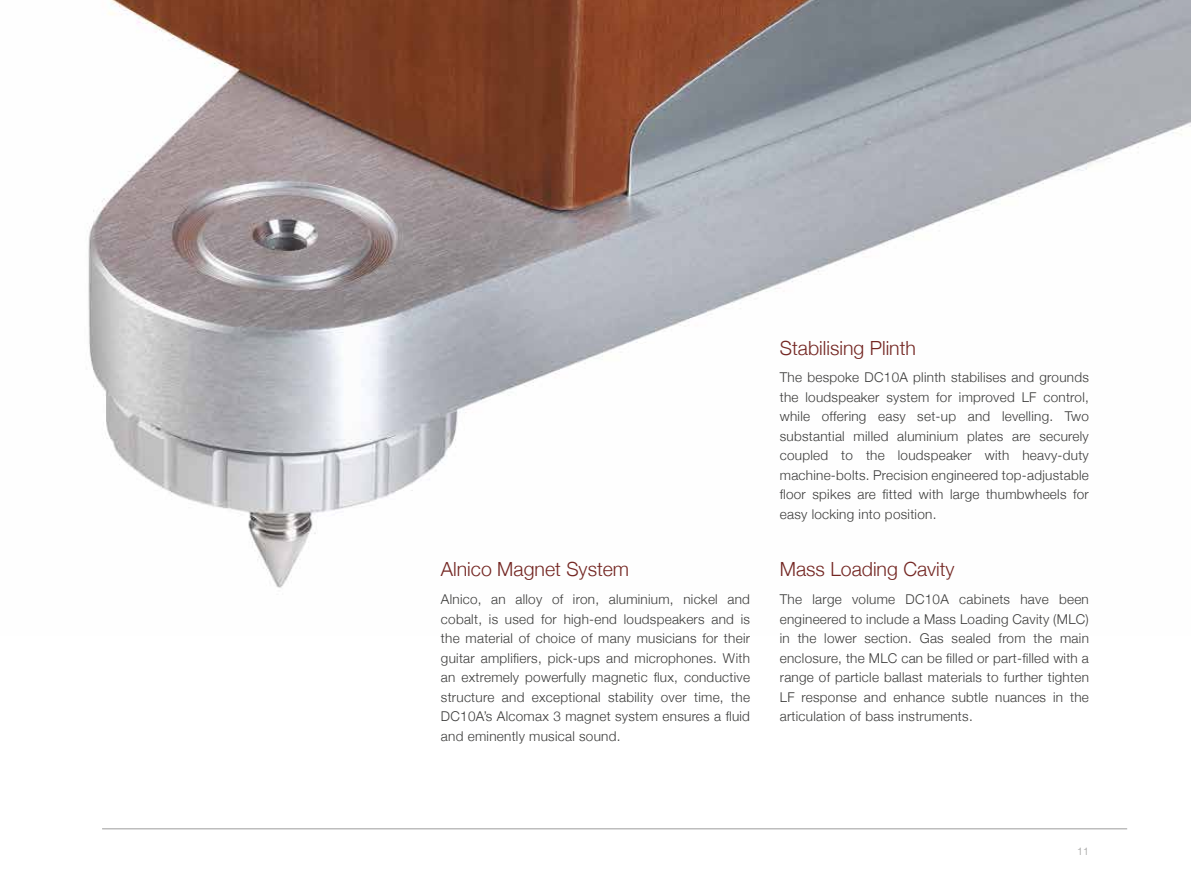
<style>
.page{position:relative;width:1191px;height:893px;background:#fff}
.page>*{position:absolute;margin:0;border:0;box-sizing:border-box;transform-origin:0 0}
.t1{font:300 19.5px "Helvetica Neue";color:#742723}
.t2{font:300 13.5px/19.5px "Helvetica Neue";letter-spacing:.02em;color:#3c3c3b;text-align:justify}
.t3{font:300 10.5px "Helvetica Neue";color:#9d9d9c}
</style>
<div class="page">
<hr style="left:102px;top:828px;width:1025px;height:1px;background:#9d9d9c">
<img style="left:88px;top:0;width:1103px;height:588px">
<h1 class="t1" style="left:780px;top:336px;width:138px">Stabilising Plinth</h1>
<p class="t2" style="left:780px;top:367px;width:310px">The bespoke DC10A plinth stabilises and grounds the loudspeaker system for improved LF control, while offering easy set-up and levelling. Two substantial milled aluminium plates are securely coupled to the loudspeaker with heavy-duty machine-bolts. Precision engineered top-adjustable floor spikes are fitted with large thumbwheels for easy locking into position.</p>
<h1 class="t1" style="left:441px;top:558px;width:190px">Alnico Magnet System</h1>
<h1 class="t1" style="left:780px;top:558px;width:176px">Mass Loading Cavity</h1>
<p class="t2" style="left:441px;top:589px;width:310px">Alnico, an alloy of iron, aluminium, nickel and cobalt, is used for high-end loudspeakers and is the material of choice of many musicians for their guitar amplifiers, pick-ups and microphones. With an extremely powerfully magnetic flux, conductive structure and exceptional stability over time, the DC10A’s Alcomax 3 magnet system ensures a fluid and eminently musical sound.</p>
<p class="t2" style="left:780px;top:589px;width:311px">The large volume DC10A cabinets have been engineered to include a Mass Loading Cavity (MLC) in the lower section. Gas sealed from the main enclosure, the MLC can be filled or part-filled with a range of particle ballast materials to further tighten LF response and enhance subtle nuances in the articulation of bass instruments.</p>
<p class="t3" style="left:1077px;top:845px;width:13px">11</p>
</div>
